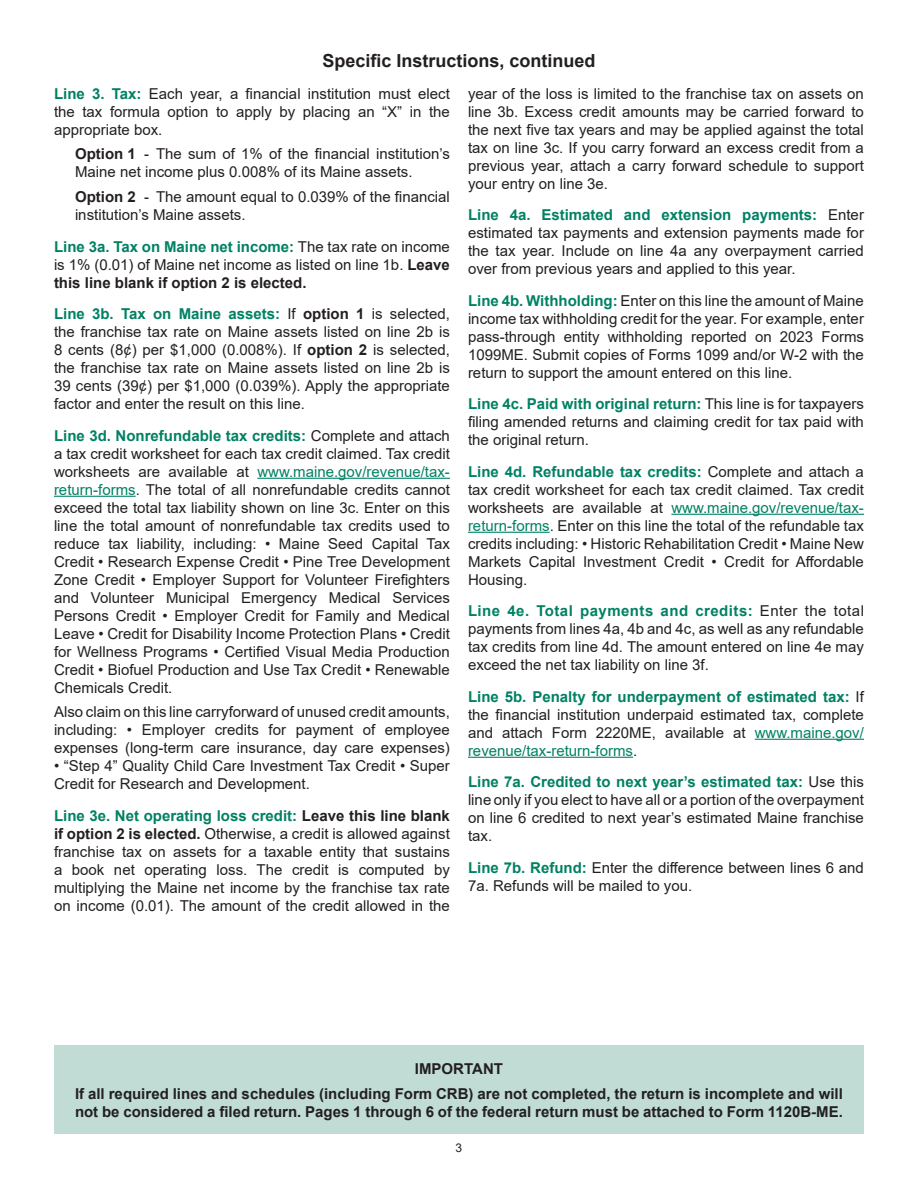
<style>
.page{position:relative;width:918px;height:1188px;background:#fff}
.page>*{position:absolute;margin:0;border:0;box-sizing:border-box;transform-origin:0 0}
.t1{font:700 18px "Arial";color:#231f20}
.t2{font:15px/18px "Arial";color:#231f20;text-align:justify}
.t3{font:700 15px/18px "Arial";color:#231f20}
.t4{font:12px "Arial";color:#231f20}
.s1{font-weight:700;color:#008164}
.s2{font-weight:700}
.s3{color:#008164}
</style>
<div class="page">
<hr style="left:257px;top:478px;width:193px;height:1px;background:#008164">
<hr style="left:54px;top:496px;width:82px;height:1px;background:#008164">
<div style="left:54px;top:1045px;width:810px;height:89px;background:#c0dcd4"></div>
<hr style="left:671px;top:514px;width:193px;height:1px;background:#008164">
<hr style="left:468px;top:532px;width:82px;height:1px;background:#008164">
<hr style="left:755px;top:739px;width:109px;height:1px;background:#008164">
<hr style="left:468px;top:757px;width:165px;height:1px;background:#008164">
<p class="t1" style="left:322px;top:48px;width:275px">Specific Instructions, continued</p>
<p class="t2" style="left:54px;top:84px;width:397px"><span class="s1">Line 3. Tax:</span> Each year, a financial institution must elect the tax formula option to apply by placing an “X” in the appropriate box.</p>
<p class="t2" style="left:75px;top:145px;width:377px"><span class="s2">Option 1</span> - The sum of 1% of the financial institution’s<br>Maine net income plus 0.008% of its Maine assets.</p>
<p class="t2" style="left:75px;top:188px;width:376px"><span class="s2">Option 2</span> - The amount equal to 0.039% of the financial institution’s Maine assets.</p>
<p class="t2" style="left:54px;top:237px;width:397px"><span class="s1">Line 3a. Tax on Maine net income:</span> The tax rate on income is 1% (0.01) of Maine net income as listed on line 1b. <span class="s2">Leave this line blank if option 2 is elected.</span></p>
<p class="t2" style="left:54px;top:305px;width:397px"><span class="s1">Line 3b. Tax on Maine assets:</span> If <span class="s2">option 1</span> is selected, the franchise tax rate on Maine assets listed on line 2b is 8 cents (8¢) per $1,000 (0.008%). If <span class="s2">option 2</span> is selected, the franchise tax rate on Maine assets listed on line 2b is 39 cents (39¢) per $1,000 (0.039%). Apply the appropriate factor and enter the result on this line.</p>
<p class="t2" style="left:54px;top:426px;width:397px"><span class="s1">Line 3d. Nonrefundable tax credits:</span> Complete and attach a tax credit worksheet for each tax credit claimed. Tax credit worksheets are available at <span class="s3">www.maine.gov/revenue/tax&shy;return-forms</span>. The total of all nonrefundable credits cannot exceed the total tax liability shown on line 3c. Enter on this line the total amount of nonrefundable tax credits used to reduce tax liability, including: • Maine Seed Capital Tax Credit • Research Expense Credit • Pine Tree Development Zone Credit • Employer Support for Volunteer Firefighters and Volunteer Municipal Emergency Medical Services Persons Credit • Employer Credit for Family and Medical Leave • Credit for Disability Income Protection Plans • Credit for Wellness Programs • Certified Visual Media Production Credit • Biofuel Production and Use Tax Credit • Renewable Chemicals Credit.</p>
<p class="t2" style="left:54px;top:703px;width:397px">Also claim on this line carryforward of unused credit amounts, including: • Employer credits for payment of employee expenses (long-term care insurance, day care expenses)</p>
<p class="t2" style="left:54px;top:757px;width:397px">• “Step 4” Quality Child Care Investment Tax Credit • Super<br>Credit for Research and Development.</p>
<p class="t2" style="left:54px;top:807px;width:398px"><span class="s1">Line 3e. Net operating loss credit:</span> <span class="s2">Leave this line blank if option 2 is elected.</span> Otherwise, a credit is allowed against franchise tax on assets for a taxable entity that sustains a book net operating loss. The credit is computed by multiplying the Maine net income by the franchise tax rate on income (0.01). The amount of the credit allowed in the</p>
<p class="t2" style="left:468px;top:84px;width:397px">year of the loss is limited to the franchise tax on assets on line 3b. Excess credit amounts may be carried forward to the next five tax years and may be applied against the total tax on line 3c. If you carry forward an excess credit from a previous year, attach a carry forward schedule to support your entry on line 3e.</p>
<p class="t2" style="left:468px;top:206px;width:397px"><span class="s1">Line 4a. Estimated and extension payments:</span> Enter estimated tax payments and extension payments made for the tax year. Include on line 4a any overpayment carried over from previous years and applied to this year.</p>
<p class="t2" style="left:468px;top:291px;width:397px"><span class="s1">Line 4b. Withholding:</span> Enter on this line the amount of Maine income tax withholding credit for the year. For example, enter pass-through entity withholding reported on 2023 Forms 1099ME. Submit copies of Forms 1099 and/or W-2 with the return to support the amount entered on this line.</p>
<p class="t2" style="left:468px;top:395px;width:397px"><span class="s1">Line 4c. Paid with original return:</span> This line is for taxpayers filing amended returns and claiming credit for tax paid with the original return.</p>
<p class="t2" style="left:468px;top:462px;width:397px"><span class="s1">Line 4d. Refundable tax credits:</span> Complete and attach a tax credit worksheet for each tax credit claimed. Tax credit worksheets are available at <span class="s3">www.maine.gov/revenue/tax&shy;return-forms</span>. Enter on this line the total of the refundable tax credits including: • Historic Rehabilitation Credit • Maine New Markets Capital Investment Credit • Credit for Affordable Housing.</p>
<p class="t2" style="left:468px;top:602px;width:398px"><span class="s1">Line 4e. Total payments and credits:</span> Enter the total payments from lines 4a, 4b and 4c, as well as any refundable tax credits from line 4d. The amount entered on line 4e may exceed the net tax liability on line 3f.</p>
<p class="t2" style="left:468px;top:687px;width:398px"><span class="s1">Line 5b. Penalty for underpayment of estimated tax:</span> If the financial institution underpaid estimated tax, complete and attach Form 2220ME, available at <span class="s3">www.maine.gov/ revenue/tax-return-forms</span>.</p>
<p class="t2" style="left:468px;top:773px;width:397px"><span class="s1">Line 7a. Credited to next year’s estimated tax:</span> Use this line only if you elect to have all or a portion of the overpayment on line 6 credited to next year’s estimated Maine franchise tax.</p>
<p class="t2" style="left:468px;top:858px;width:397px"><span class="s1">Line 7b. Refund:</span> Enter the difference between lines 6 and<br>7a. Refunds will be mailed to you.</p>
<p class="t3" style="left:415px;top:1060px;width:90px">IMPORTANT</p>
<p class="t3" style="left:75px;top:1084px;width:769px">If all required lines and schedules (including Form CRB) are not completed, the return is incomplete and will not be considered a filed return. Pages 1 through 6 of the federal return must be attached to Form 1120B-ME.</p>
<p class="t4" style="left:456px;top:1139px;width:8px">3</p>
</div>
